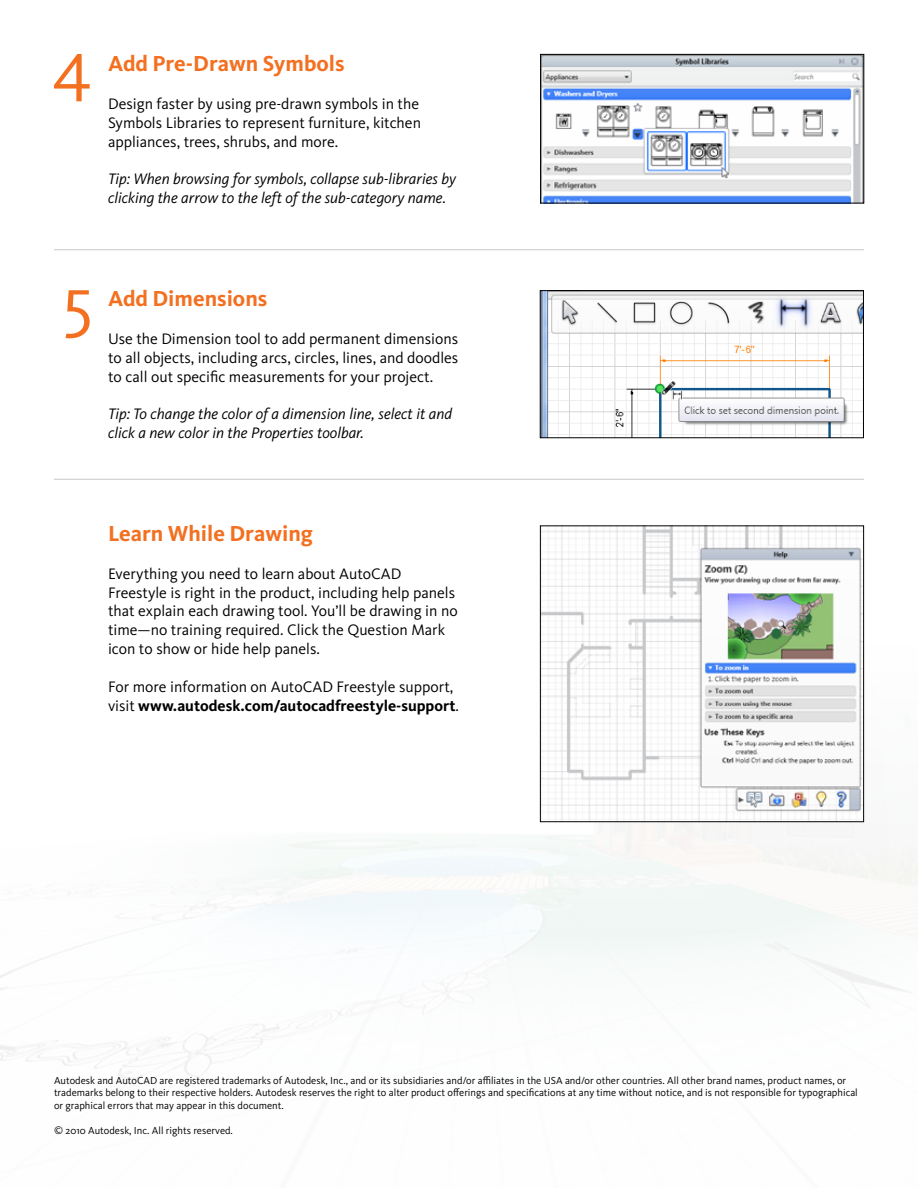
<style>
.page{position:relative;width:918px;height:1188px;background:#fff}
.page>*{position:absolute;margin:0;border:0;box-sizing:border-box;transform-origin:0 0}
.t1{font:700 22.5px "Kievit Pro";color:#f37021}
.t2{font:15.75px/18.9px "Kievit Pro";color:#000}
.t3{font:italic 15.75px/18.9px "Kievit Pro";color:#000}
.t4{font:10.5px/12.6px "Kievit Pro";color:#000}
.s1{font-weight:700}
</style>
<div class="page">
<img style="left:542px;top:56px;width:320px;height:145px">
<div style="left:540px;top:54px;width:324px;height:149px;border:1px solid #000"></div>
<img style="left:542px;top:292px;width:320px;height:144px">
<div style="left:540px;top:290px;width:324px;height:148px;border:1px solid #000"></div>
<img style="left:542px;top:527px;width:320px;height:293px">
<div style="left:540px;top:525px;width:324px;height:297px;border:1px solid #000"></div>
<svg style="left:54px;top:54px;width:36px;height:47px"></svg>
<svg style="left:66px;top:290px;width:24px;height:48px"></svg>
<hr style="left:54px;top:249px;width:810px;height:1px;background:#c6c8ca">
<hr style="left:54px;top:479px;width:810px;height:1px;background:#c6c8ca">
<h1 class="t1" style="left:108px;top:50px;width:238px">Add Pre-Drawn Symbols</h1>
<p class="t2" style="left:108px;top:94px;width:315px">Design faster by using pre-drawn symbols in the<br>Symbols Libraries to represent furniture, kitchen appliances, trees, shrubs, and more.</p>
<p class="t3" style="left:108px;top:170px;width:349px">Tip: When browsing for symbols, collapse sub-libraries by clicking the arrow to the left of the sub-category name.</p>
<h1 class="t1" style="left:108px;top:285px;width:161px">Add Dimensions</h1>
<p class="t2" style="left:108px;top:329px;width:352px;text-align:justify">Use the Dimension tool to add permanent dimensions to all objects, including arcs, circles, lines, and doodles to call out specific measurements for your project.</p>
<p class="t3" style="left:108px;top:405px;width:346px">Tip: To change the color of a dimension line, select it and click a new color in the Properties toolbar.</p>
<h1 class="t1" style="left:108px;top:520px;width:206px">Learn While Drawing</h1>
<p class="t2" style="left:108px;top:564px;width:351px">Everything you need to learn about AutoCAD Freestyle is right in the product, including help panels that explain each drawing tool. You’ll be drawing in no time—no training required. Click the Question Mark icon to show or hide help panels.</p>
<p class="t2" style="left:108px;top:677px;width:353px">For more information on AutoCAD Freestyle support, visit <span class="s1">www.autodesk.com/autocadfreestyle-support</span>.</p>
<p class="t4" style="left:54px;top:1074px;width:805px">Autodesk and AutoCAD are registered trademarks of Autodesk, Inc., and or its subsidiaries and/or affiliates in the USA and/or other countries. All other brand names, product names, or trademarks belong to their respective holders. Autodesk reserves the right to alter product offerings and specifications at any time without notice, and is not responsible for typographical or graphical errors that may appear in this document.</p>
<p class="t4" style="left:54px;top:1124px;width:180px">© 2010 Autodesk, Inc. All rights reserved.</p>
</div>
